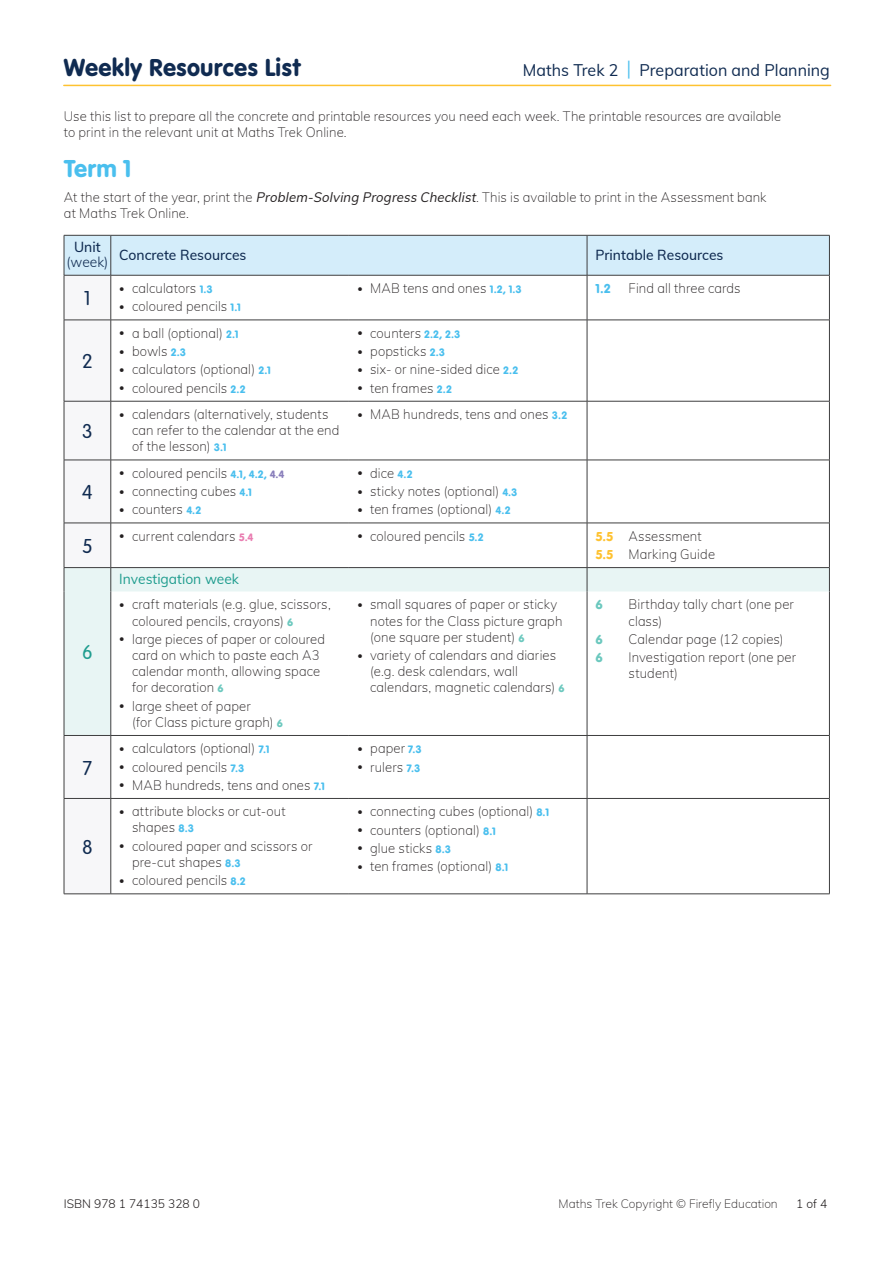
<style>
.page{position:relative;width:893px;height:1263px;background:#fff}
.page>*{position:absolute;margin:0;border:0;box-sizing:border-box;transform-origin:0 0}
.t1{font:25.5px "VAG Rundschrift D";letter-spacing:.005em;color:#102b51}
.t2{font:25.5px "VAG Rundschrift D";color:#4abfee}
.t3{font:300 21px "VAG Rundschrift D";color:#102b51}
.t4{font:300 21px "VAG Rundschrift D";color:#209d8f}
.t5{font:16.5px "Mulish";color:#102b51}
.t6{font:500 14.25px "Mulish";color:#102b51}
.t7{font:14.25px "Mulish";color:#209d8f}
.t8{font:300 14.25px "Mulish";color:#102b51}
.t9{font:200 13.5px/16.2px "Mulish";letter-spacing:.005em;color:#231f20}
.t10{font:13.5px "VAG Rundschrift D";color:#4abfee}
.t11{font:13.5px "VAG Rundschrift D";color:#6bc8be}
.t12{font:200 12px "Mulish";color:#231f20}
.t13{font:300 12px "Mulish";color:#231f20}
.s1{font-size:19.95px;color:#4abfee}
.s2{font-weight:400;font-style:italic}
.s3{font-size:10.5px}
.s4{font-family:"VAG Rundschrift D";font-weight:400;font-size:11.25px;color:#4abfee}
.s5{font-family:"VAG Rundschrift D";font-weight:400;font-size:11.25px;color:#897ebb}
.s6{font-family:"VAG Rundschrift D";font-weight:400;font-size:11.25px;color:#e97db1}
.s7{font-family:"VAG Rundschrift D";font-weight:400;color:#fec231}
.s8{font-family:"VAG Rundschrift D";font-weight:400;font-size:11.25px;color:#6bc8be}
</style>
<div class="page">
<hr style="left:64px;top:85px;width:767px;height:1px;background:#fec231">
<svg style="left:64px;top:235px;width:766px;height:658px"></svg>
<hr style="left:64px;top:591px;width:1px;height:144px;background:#3e3e3f">
<hr style="left:111px;top:591px;width:1px;height:144px;background:#3e3e3f">
<hr style="left:587px;top:591px;width:1px;height:144px;background:#3e3e3f">
<hr style="left:829px;top:591px;width:1px;height:144px;background:#3e3e3f">
<hr style="left:64px;top:735px;width:47px;height:1px;background:#3e3e3f">
<hr style="left:64px;top:736px;width:1px;height:62px;background:#3e3e3f">
<hr style="left:111px;top:735px;width:238px;height:1px;background:#3e3e3f">
<hr style="left:111px;top:736px;width:1px;height:62px;background:#3e3e3f">
<hr style="left:349px;top:735px;width:238px;height:1px;background:#3e3e3f">
<hr style="left:587px;top:735px;width:243px;height:1px;background:#3e3e3f">
<hr style="left:587px;top:736px;width:1px;height:62px;background:#3e3e3f">
<hr style="left:829px;top:736px;width:1px;height:62px;background:#3e3e3f">
<hr style="left:64px;top:798px;width:47px;height:1px;background:#3e3e3f">
<hr style="left:64px;top:799px;width:1px;height:95px;background:#3e3e3f">
<hr style="left:111px;top:798px;width:238px;height:1px;background:#3e3e3f">
<hr style="left:111px;top:799px;width:1px;height:95px;background:#3e3e3f">
<hr style="left:349px;top:798px;width:238px;height:1px;background:#3e3e3f">
<hr style="left:587px;top:798px;width:243px;height:1px;background:#3e3e3f">
<hr style="left:587px;top:799px;width:1px;height:95px;background:#3e3e3f">
<hr style="left:829px;top:799px;width:1px;height:95px;background:#3e3e3f">
<hr style="left:64px;top:893px;width:47px;height:1px;background:#3e3e3f">
<hr style="left:111px;top:893px;width:238px;height:1px;background:#3e3e3f">
<hr style="left:349px;top:893px;width:238px;height:1px;background:#3e3e3f">
<hr style="left:587px;top:893px;width:243px;height:1px;background:#3e3e3f">
<h1 class="t1" style="left:64px;top:52px;width:239px">Weekly Resources List</h1>
<p class="t5" style="left:523px;top:58px;width:309px">Maths Trek 2 <span class="s1">|</span> Preparation and Planning</p>
<p class="t9" style="left:64px;top:107px;width:719px">Use this list to prepare all the concrete and printable resources you need each week. The printable resources are available to print in the relevant unit at Maths Trek Online.</p>
<h1 class="t2" style="left:64px;top:154px;width:69px">Term 1</h1>
<p class="t9" style="left:64px;top:188px;width:704px">At the start of the year, print the <span class="s2">Problem-Solving Progress Checklist</span>. This is available to print in the Assessment bank at Maths Trek Online.</p>
<p class="t6" style="left:74px;top:237px;width:28px">Unit</p>
<p class="t8" style="left:66px;top:252px;width:44px">(week)</p>
<h2 class="t3" style="left:84px;top:287px;width:8px">1</h2>
<h2 class="t3" style="left:82px;top:350px;width:12px">2</h2>
<h2 class="t3" style="left:82px;top:420px;width:12px">3</h2>
<h2 class="t3" style="left:82px;top:481px;width:12px">4</h2>
<h2 class="t3" style="left:82px;top:534px;width:12px">5</h2>
<h2 class="t4" style="left:82px;top:641px;width:12px">6</h2>
<h2 class="t3" style="left:82px;top:756px;width:11px">7</h2>
<h2 class="t3" style="left:82px;top:835px;width:12px">8</h2>
<p class="t6" style="left:119px;top:244px;width:129px">Concrete Resources</p>
<p class="t6" style="left:596px;top:244px;width:129px">Printable Resources</p>
<p class="t9" style="left:119px;top:279px;width:95px"><span class="s3">•</span> calculators <span class="s4">1.3</span></p>
<p class="t9" style="left:119px;top:298px;width:123px"><span class="s3">•</span> coloured pencils <span class="s4">1.1</span></p>
<p class="t9" style="left:119px;top:324px;width:121px"><span class="s3">•</span> a ball (optional) <span class="s4">2.1</span></p>
<p class="t9" style="left:119px;top:342px;width:68px"><span class="s3">•</span> bowls <span class="s4">2.3</span></p>
<p class="t9" style="left:119px;top:361px;width:153px"><span class="s3">•</span> calculators (optional) <span class="s4">2.1</span></p>
<p class="t9" style="left:119px;top:379px;width:128px"><span class="s3">•</span> coloured pencils <span class="s4">2.2</span></p>
<p class="t9" style="left:357px;top:279px;width:166px"><span class="s3">•</span> MAB tens and ones <span class="s4">1.2, 1.3</span></p>
<p class="t10" style="left:596px;top:281px;width:17px">1.2</p>
<p class="t9" style="left:629px;top:279px;width:114px">Find all three cards</p>
<p class="t9" style="left:357px;top:324px;width:104px"><span class="s3">•</span> counters <span class="s4">2.2, 2.3</span></p>
<p class="t9" style="left:357px;top:342px;width:89px"><span class="s3">•</span> popsticks <span class="s4">2.3</span></p>
<p class="t9" style="left:357px;top:361px;width:162px"><span class="s3">•</span> six- or nine-sided dice <span class="s4">2.2</span></p>
<p class="t9" style="left:357px;top:379px;width:96px"><span class="s3">•</span> ten frames <span class="s4">2.2</span></p>
<p class="t9" style="left:132px;top:405px;width:209px;text-indent:-13px"><span class="s3">•</span> calendars (alternatively, students can refer to the calendar at the end of the lesson) <span class="s4">3.1</span></p>
<p class="t9" style="left:357px;top:405px;width:211px"><span class="s3">•</span> MAB hundreds, tens and ones <span class="s4">3.2</span></p>
<p class="t9" style="left:119px;top:464px;width:167px"><span class="s3">•</span> coloured pencils <span class="s4">4.1, 4.2,</span> <span class="s5">4.4</span></p>
<p class="t9" style="left:119px;top:482px;width:134px"><span class="s3">•</span> connecting cubes <span class="s4">4.1</span></p>
<p class="t9" style="left:119px;top:501px;width:84px"><span class="s3">•</span> counters <span class="s4">4.2</span></p>
<p class="t9" style="left:357px;top:464px;width:57px"><span class="s3">•</span> dice <span class="s4">4.2</span></p>
<p class="t9" style="left:357px;top:482px;width:162px"><span class="s3">•</span> sticky notes (optional) <span class="s4">4.3</span></p>
<p class="t9" style="left:357px;top:501px;width:155px"><span class="s3">•</span> ten frames (optional) <span class="s4">4.2</span></p>
<p class="t9" style="left:119px;top:527px;width:136px"><span class="s3">•</span> current calendars <span class="s6">5.4</span></p>
<p class="t9" style="left:357px;top:527px;width:128px"><span class="s3">•</span> coloured pencils <span class="s4">5.2</span></p>
<p class="t9" style="left:596px;top:526px;width:121px;line-height:18.3px"><span class="s7">5.5</span> Assessment<br><span class="s7">5.5</span> Marking Guide</p>
<p class="t7" style="left:119px;top:568px;width:121px">Investigation week</p>
<p class="t9" style="left:132px;top:596px;width:200px;text-indent:-13px"><span class="s3">•</span> craft materials (e.g. glue, scissors, coloured pencils, crayons) <span class="s8">6</span></p>
<p class="t9" style="left:132px;top:630px;width:195px;text-indent:-13px"><span class="s3">•</span> large pieces of paper or coloured card on which to paste each A3 calendar month, allowing space for decoration <span class="s8">6</span></p>
<p class="t9" style="left:132px;top:697px;width:152px;text-indent:-13px"><span class="s3">•</span> large sheet of paper<br>(for Class picture graph) <span class="s8">6</span></p>
<p class="t9" style="left:119px;top:740px;width:152px"><span class="s3">•</span> calculators (optional) <span class="s4">7.1</span></p>
<p class="t9" style="left:119px;top:758px;width:127px"><span class="s3">•</span> coloured pencils <span class="s4">7.3</span></p>
<p class="t9" style="left:119px;top:776px;width:207px"><span class="s3">•</span> MAB hundreds, tens and ones <span class="s4">7.1</span></p>
<p class="t9" style="left:132px;top:803px;width:155px;text-indent:-13px"><span class="s3">•</span> attribute blocks or cut-out shapes <span class="s4">8.3</span></p>
<p class="t9" style="left:132px;top:837px;width:182px;text-indent:-13px"><span class="s3">•</span> coloured paper and scissors or pre-cut shapes <span class="s4">8.3</span></p>
<p class="t9" style="left:119px;top:872px;width:128px"><span class="s3">•</span> coloured pencils <span class="s4">8.2</span></p>
<p class="t9" style="left:370px;top:596px;width:194px;text-indent:-13px"><span class="s3">•</span> small squares of paper or sticky notes for the Class picture graph (one square per student) <span class="s8">6</span></p>
<p class="t9" style="left:370px;top:646px;width:196px;text-indent:-13px"><span class="s3">•</span> variety of calendars and diaries (e.g. desk calendars, wall calendars, magnetic calendars) <span class="s8">6</span></p>
<p class="t9" style="left:357px;top:740px;width:66px"><span class="s3">•</span> paper <span class="s4">7.3</span></p>
<p class="t9" style="left:357px;top:758px;width:65px"><span class="s3">•</span> rulers <span class="s4">7.3</span></p>
<p class="t9" style="left:357px;top:803px;width:193px"><span class="s3">•</span> connecting cubes (optional) <span class="s4">8.1</span></p>
<p class="t9" style="left:357px;top:821px;width:140px"><span class="s3">•</span> counters (optional) <span class="s4">8.1</span></p>
<p class="t9" style="left:357px;top:839px;width:95px"><span class="s3">•</span> glue sticks <span class="s4">8.3</span></p>
<p class="t9" style="left:357px;top:858px;width:153px"><span class="s3">•</span> ten frames (optional) <span class="s4">8.1</span></p>
<p class="t11" style="left:596px;top:597px;width:9px">6</p>
<p class="t9" style="left:629px;top:596px;width:167px">Birthday tally chart (one per class)</p>
<p class="t11" style="left:596px;top:631px;width:9px">6</p>
<p class="t9" style="left:629px;top:630px;width:157px">Calendar page (12 copies)</p>
<p class="t11" style="left:596px;top:650px;width:9px">6</p>
<p class="t9" style="left:629px;top:648px;width:169px">Investigation report (one per student)</p>
<p class="t13" style="left:64px;top:1194px;width:138px">ISBN 978 1 74135 328 0</p>
<p class="t12" style="left:559px;top:1194px;width:221px">Maths Trek Copyright © Firefly Education</p>
<p class="t13" style="left:796px;top:1194px;width:33px">1 of 4</p>
</div>
